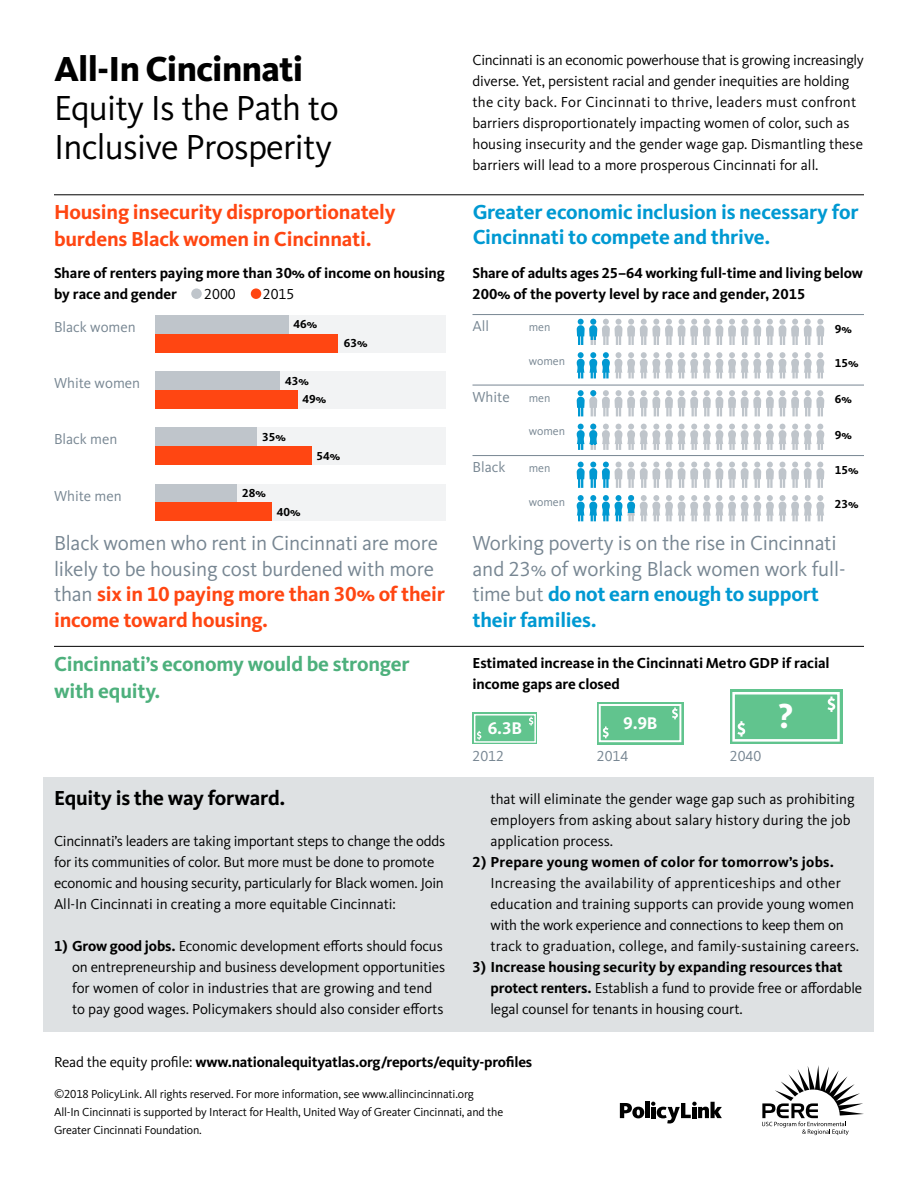
<style>
.page{position:relative;width:918px;height:1188px;background:#fff}
.page>*{position:absolute;margin:0;border:0;box-sizing:border-box;transform-origin:0 0}
.t1{font:36px/39px "Kievit OT";letter-spacing:-.02em;color:#000}
.t2{font:800 36px "Kievit OT";letter-spacing:-.02em;color:#000}
.t3{font:700 36px "Kievit OT";color:#fff}
.t4{font:21px/25.5px "Kievit OT";letter-spacing:-.01em;color:#778692}
.t5{font:700 21px/25.5px "Kievit OT";letter-spacing:-.01em;color:#0099d2}
.t6{font:700 21px/27px "Kievit OT";letter-spacing:-.01em;color:#ff4612}
.t7{font:700 21px/27px "Kievit OT";letter-spacing:-.01em;color:#4db07c}
.t8{font:700 21px "Kievit OT";letter-spacing:-.01em;color:#000}
.t9{font:700 17.55px "Kievit OT";color:#fff}
.t10{font:15px/21px "Kievit OT";letter-spacing:-.005em;color:#000}
.t11{font:700 15px/21px "Kievit OT";letter-spacing:-.005em;color:#000}
.t12{font:15px "Kievit OT";color:#778692}
.t13{font:700 15px "Kievit OT";letter-spacing:.015em;color:#000}
.t14{font:12px/18px "Kievit OT";letter-spacing:-.015em;color:#000}
.t15{font:700 12px "Kievit OT";color:#000}
.t16{font:12px "Kievit OT";color:#778692}
.s1{font-weight:700;color:#ff4612}
.s2{font-weight:700;color:#0099d2}
.s3{font-weight:700}
.s4{font-weight:400}
</style>
<div class="page">
<div style="left:44px;top:777px;width:830px;height:254px;background:#dee1e3"></div>
<div style="left:597px;top:702px;width:86px;height:42px;background:#61c48e"></div>
<svg style="left:598px;top:704px;width:84px;height:39px"></svg>
<div style="left:472px;top:713px;width:65px;height:31px;background:#61c48e"></div>
<svg style="left:474px;top:714px;width:62px;height:29px"></svg>
<div style="left:730px;top:689px;width:112px;height:55px;background:#61c48e"></div>
<svg style="left:732px;top:692px;width:108px;height:50px"></svg>
<hr style="left:54px;top:646px;width:810px;height:1px;background:#000">
<svg style="left:620px;top:1103px;width:24px;height:15px"></svg>
<hr style="left:646px;top:1102px;width:4px;height:16px;background:#000">
<svg style="left:651px;top:1102px;width:71px;height:22px"></svg>
<svg style="left:762px;top:1065px;width:102px;height:70px"></svg>
<hr style="left:54px;top:195px;width:810px;height:1px;background:#000">
<div style="left:155px;top:390px;width:291px;height:19px;background:#f2f3f4"></div>
<div style="left:155px;top:315px;width:291px;height:19px;background:#f2f3f4"></div>
<div style="left:155px;top:315px;width:134px;height:19px;background:#bfc5cb"></div>
<div style="left:155px;top:334px;width:291px;height:18px;background:#f2f3f4"></div>
<div style="left:155px;top:334px;width:183px;height:18px;background:#ff4612"></div>
<div style="left:155px;top:371px;width:291px;height:19px;background:#f2f3f4"></div>
<div style="left:155px;top:371px;width:125px;height:19px;background:#bfc5cb"></div>
<div style="left:155px;top:428px;width:291px;height:18px;background:#f2f3f4"></div>
<div style="left:155px;top:446px;width:291px;height:19px;background:#f2f3f4"></div>
<div style="left:155px;top:484px;width:291px;height:19px;background:#f2f3f4"></div>
<div style="left:155px;top:503px;width:291px;height:18px;background:#f2f3f4"></div>
<div style="left:155px;top:390px;width:143px;height:19px;background:#ff4612"></div>
<div style="left:155px;top:428px;width:102px;height:18px;background:#bfc5cb"></div>
<div style="left:155px;top:446px;width:157px;height:19px;background:#ff4612"></div>
<div style="left:155px;top:484px;width:82px;height:19px;background:#bfc5cb"></div>
<div style="left:155px;top:503px;width:116px;height:18px;background:#ff4612"></div>
<hr style="left:472px;top:314px;width:392px;height:1px;background:#778692">
<hr style="left:472px;top:385px;width:392px;height:1px;background:#778692">
<hr style="left:472px;top:455px;width:392px;height:1px;background:#778692">
<svg style="left:577px;top:352px;width:247px;height:26px"></svg>
<svg style="left:577px;top:462px;width:247px;height:26px"></svg>
<svg style="left:577px;top:495px;width:247px;height:26px"></svg>
<svg style="left:577px;top:424px;width:247px;height:26px"></svg>
<svg style="left:577px;top:390px;width:247px;height:26px"></svg>
<svg style="left:577px;top:319px;width:247px;height:26px"></svg>
<div style="left:191px;top:288px;width:11px;height:11px;background:#bfc5cb;border-radius:50%"></div>
<div style="left:251px;top:288px;width:10px;height:11px;background:#ff4612;border-radius:50%"></div>
<h1 class="t2" style="left:54px;top:48px;width:251px">All-In Cincinnati</h1>
<h1 class="t1" style="left:54px;top:89px;width:286px">Equity Is the Path to<br>Inclusive Prosperity</h1>
<p class="t10" style="left:472px;top:50px;width:393px">Cincinnati is an economic powerhouse that is growing increasingly diverse. Yet, persistent racial and gender inequities are holding the city back. For Cincinnati to thrive, leaders must confront barriers disproportionately impacting women of color, such as housing insecurity and the gender wage gap. Dismantling these barriers will lead to a more prosperous Cincinnati for all.</p>
<h2 class="t6" style="left:54px;top:198px;width:343px">Housing insecurity disproportionately burdens Black women in Cincinnati.</h2>
<h2 class="t5" style="left:472px;top:199px;width:388px">Greater economic inclusion is necessary for<br>Cincinnati to compete and thrive.</h2>
<p class="t11" style="left:54px;top:262px;width:392px">Share of renters paying more than 30% of income on housing by race and gender</p>
<p class="t10" style="left:204px;top:284px;width:33px">2000</p>
<p class="t10" style="left:263px;top:284px;width:33px">2015</p>
<p class="t12" style="left:54px;top:318px;width:83px">Black women</p>
<p class="t15" style="left:294px;top:317px;width:25px">46%</p>
<p class="t15" style="left:344px;top:336px;width:25px">63%</p>
<p class="t12" style="left:54px;top:375px;width:88px">White women</p>
<p class="t15" style="left:285px;top:374px;width:25px">43%</p>
<p class="t15" style="left:303px;top:392px;width:25px">49%</p>
<p class="t12" style="left:54px;top:431px;width:65px">Black men</p>
<p class="t15" style="left:262px;top:430px;width:25px">35%</p>
<p class="t15" style="left:317px;top:449px;width:25px">54%</p>
<p class="t12" style="left:54px;top:487px;width:69px">White men</p>
<p class="t15" style="left:242px;top:486px;width:25px">28%</p>
<p class="t15" style="left:277px;top:505px;width:25px">40%</p>
<p class="t11" style="left:472px;top:262px;width:392px">Share of adults ages 25–64 working full-time and living below<br>200% of the poverty level by race and gender, 2015</p>
<p class="t12" style="left:472px;top:318px;width:18px">All</p>
<p class="t12" style="left:472px;top:388px;width:39px">White</p>
<p class="t12" style="left:472px;top:459px;width:34px">Black</p>
<p class="t16" style="left:529px;top:321px;width:23px">men</p>
<p class="t16" style="left:529px;top:354px;width:38px">women</p>
<p class="t16" style="left:529px;top:391px;width:23px">men</p>
<p class="t16" style="left:529px;top:425px;width:38px">women</p>
<p class="t16" style="left:529px;top:462px;width:23px">men</p>
<p class="t16" style="left:529px;top:495px;width:38px">women</p>
<p class="t15" style="left:835px;top:322px;width:19px">9%</p>
<p class="t15" style="left:835px;top:355px;width:25px">15%</p>
<p class="t15" style="left:835px;top:392px;width:19px">6%</p>
<p class="t15" style="left:835px;top:427px;width:19px">9%</p>
<p class="t15" style="left:835px;top:463px;width:25px">15%</p>
<p class="t15" style="left:835px;top:497px;width:25px">23%</p>
<h2 class="t4" style="left:54px;top:531px;width:393px">Black women who rent in Cincinnati are more likely to be housing cost burdened with more than <span class="s1">six in 10 paying more than 30% of their income toward housing.</span></h2>
<h2 class="t4" style="left:473px;top:531px;width:375px">Working poverty is on the rise in Cincinnati and 23% of working Black women work full&shy;time but <span class="s2">do not earn enough to support their families.</span></h2>
<h2 class="t7" style="left:54px;top:650px;width:357px">Cincinnati’s economy would be stronger with equity.</h2>
<h2 class="t8" style="left:54px;top:786px;width:233px">Equity is the way forward.</h2>
<p class="t10" style="left:54px;top:831px;width:393px">Cincinnati’s leaders are taking important steps to change the odds for its communities of color. But more must be done to promote economic and housing security, particularly for Black women. Join All-In Cincinnati in creating a more equitable Cincinnati:</p>
<p class="t10" style="left:72px;top:936px;width:375px;text-indent:-18px"><span class="s3">1) Grow good jobs.</span> Economic development efforts should focus on entrepreneurship and business development opportunities for women of color in industries that are growing and tend to pay good wages. Policymakers should also consider efforts</p>
<p class="t11" style="left:472px;top:653px;width:359px">Estimated increase in the Cincinnati Metro GDP if racial income gaps are closed</p>
<p class="t9" style="left:488px;top:718px;width:36px">6.3B</p>
<p class="t12" style="left:472px;top:747px;width:33px">2012</p>
<p class="t9" style="left:623px;top:713px;width:36px">9.9B</p>
<p class="t12" style="left:597px;top:748px;width:33px">2014</p>
<p class="t12" style="left:730px;top:748px;width:33px">2040</p>
<h1 class="t3" style="left:779px;top:695px;width:16px">?</h1>
<p class="t10" style="left:490px;top:789px;width:366px">that will eliminate the gender wage gap such as prohibiting employers from asking about salary history during the job application process.</p>
<p class="t13" style="left:472px;top:853px;width:363px">2) Prepare young women of color for tomorrow’s jobs.</p>
<p class="t10" style="left:490px;top:873px;width:370px">Increasing the availability of apprenticeships and other education and training supports can provide young women with the work experience and connections to keep them on track to graduation, college, and family-sustaining careers.</p>
<p class="t10" style="left:490px;top:957px;width:373px;text-indent:-18px"><span class="s3">3) Increase housing security by expanding resources that protect renters.</span> Establish a fund to provide free or affordable legal counsel for tenants in housing court.</p>
<p class="t11" style="left:54px;top:1051px;width:480px"><span class="s4">Read the equity profile:</span> www.nationalequityatlas.org/reports/equity-profiles</p>
<p class="t14" style="left:54px;top:1085px;width:451px">©2018 PolicyLink. All rights reserved. For more information, see www.allincincinnati.org<br>All-In Cincinnati is supported by Interact for Health, United Way of Greater Cincinnati, and the<br>Greater Cincinnati Foundation.</p>
</div>
